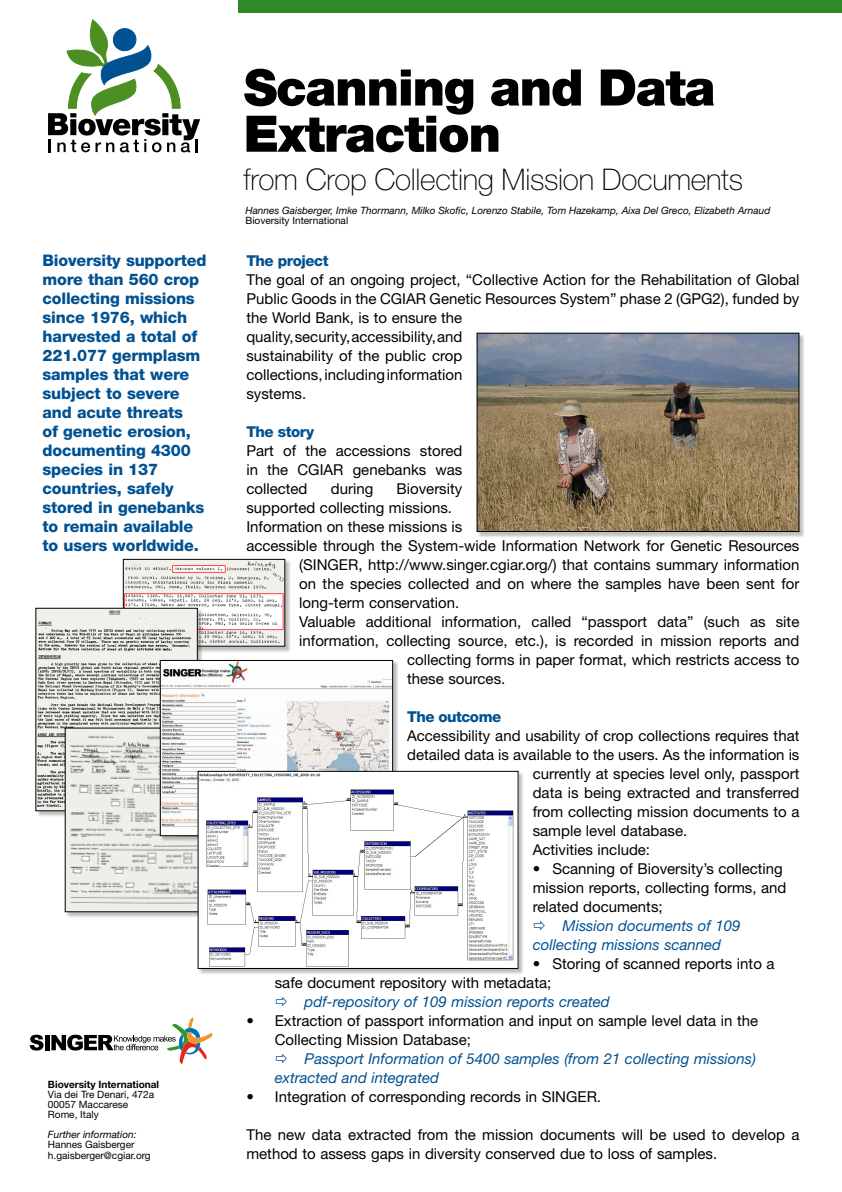
<style>
.page{position:relative;width:842px;height:1192px;background:#fff}
.page>*{position:absolute;margin:0;border:0;box-sizing:border-box;transform-origin:0 0}
.t1{font:900 50.4px/46.2px "Helvetica Neue LT Std";letter-spacing:-.025em;color:#000}
.t2{font:100 29.8px "Helvetica Neue LT Std";letter-spacing:-.01em;color:#000}
.t3{font:800 16px/19px "Helvetica Neue LT Std";letter-spacing:-.01em;color:#005192}
.t4{font:15px/19px "Helvetica Neue LT Std";color:#000}
.t5{font:italic 15px/19px "Helvetica Neue LT Std";color:#005192}
.t6{font:800 15px "Helvetica Neue LT Std";letter-spacing:-.03em;color:#005192}
.t7{font:italic 10.1px "Helvetica Neue LT Std";color:#000}
.t8{font:10.1px/10.1px "Helvetica Neue LT Std";color:#000}
.t9{font:700 10.1px "Helvetica Neue LT Std";color:#000}
</style>
<div class="page">
<div style="left:238px;top:0;width:604px;height:12px;background:#2e8a26"></div>
<svg style="left:48px;top:20px;width:152px;height:132px"></svg>
<div style="left:124px;top:560px;width:167px;height:93px;background:#000;opacity:.25"></div>
<img style="left:125px;top:561px;width:158px;height:83px">
<div style="left:123px;top:559px;width:162px;height:87px;border:1px solid #000"></div>
<img style="left:38px;top:610px;width:158px;height:199px">
<div style="left:36px;top:608px;width:162px;height:203px;border:1px solid #000"></div>
<svg style="left:30px;top:1035px;width:14px;height:16px"></svg>
<hr style="left:45px;top:1035px;width:4px;height:15px;background:#000">
<svg style="left:51px;top:1017px;width:162px;height:47px"></svg>
<div style="left:477px;top:333px;width:329px;height:205px;background:#000;opacity:.25"></div>
<img style="left:479px;top:335px;width:318px;height:195px">
<div style="left:477px;top:333px;width:322px;height:199px;border:1px solid #000"></div>
<div style="left:66px;top:729px;width:201px;height:189px;background:#000;opacity:.25"></div>
<img style="left:67px;top:730px;width:131px;height:180px">
<div style="left:161px;top:661px;width:238px;height:181px;background:#000;opacity:.25"></div>
<img style="left:162px;top:662px;width:229px;height:172px">
<div style="left:160px;top:660px;width:233px;height:176px;border:1px solid #000"></div>
<div style="left:198px;top:772px;width:327px;height:203px;background:#000;opacity:.25"></div>
<img style="left:200px;top:773px;width:317px;height:194px">
<div style="left:198px;top:771px;width:321px;height:198px;border:1px solid #000"></div>
<p class="t3" style="left:43px;top:251px;width:165px">Bioversity supported more than 560 crop collecting missions since 1976, which harvested a total of<br>221.077 germplasm samples that were subject to severe and acute threats<br>of genetic erosion, documenting 4300 species in 137 countries, safely stored in genebanks to remain available to users worldwide.</p>
<p class="t9" style="left:48px;top:1078px;width:113px">Bioversity International</p>
<p class="t8" style="left:48px;top:1089px;width:108px">Via dei Tre Denari, 472a<br>00057 Maccarese<br>Rome, Italy</p>
<p class="t7" style="left:48px;top:1129px;width:90px">Further information:</p>
<p class="t8" style="left:48px;top:1140px;width:104px">Hannes Gaisberger h.gaisberger@cgiar.org</p>
<h1 class="t1" style="left:244px;top:64px;width:473px">Scanning and Data<br>Extraction</h1>
<h2 class="t2" style="left:244px;top:162px;width:501px">from Crop Collecting Mission Documents</h2>
<p class="t7" style="left:245px;top:204px;width:526px">Hannes Gaisberger, Imke Thormann, Milko Skofic, Lorenzo Stabile, Tom Hazekamp, Aixa Del Greco, Elizabeth Arnaud</p>
<p class="t8" style="left:245px;top:215px;width:104px">Bioversity International</p>
<p class="t6" style="left:246px;top:252px;width:84px">The project</p>
<p class="t4" style="left:246px;top:270px;width:554px">The goal of an ongoing project, “Collective Action for the Rehabilitation of Global Public Goods in the CGIAR Genetic Resources System” phase 2 (GPG2), funded by the World Bank, is to ensure the<br>quality, security, accessibility, and<br>sustainability of the public crop<br>collections, including information<br>systems.</p>
<p class="t6" style="left:246px;top:423px;width:69px">The story</p>
<p class="t4" style="left:246px;top:441px;width:217px;text-align:justify">Part of the accessions stored in the CGIAR genebanks was collected</p>
<p class="t4" style="left:331px;top:479px;width:44px">during</p>
<p class="t4" style="left:397px;top:479px;width:67px">Bioversity</p>
<p class="t4" style="left:246px;top:498px;width:207px">supported collecting missions.</p>
<p class="t4" style="left:246px;top:517px;width:217px">Information on these missions is</p>
<p class="t4" style="left:246px;top:536px;width:554px">accessible through the System-wide Information Network for Genetic Resources</p>
<p class="t4" style="left:299px;top:555px;width:502px">(SINGER, http://www.singer.cgiar.org/) that contains summary information</p>
<p class="t4" style="left:299px;top:574px;width:502px">on the species collected and on where the samples have been sent for</p>
<p class="t4" style="left:299px;top:593px;width:162px">long-term conservation.</p>
<p class="t4" style="left:299px;top:612px;width:502px">Valuable additional information, called “passport data” (such as site</p>
<p class="t4" style="left:299px;top:631px;width:502px">information, collecting source, etc.), is recorded in mission reports and</p>
<p class="t4" style="left:407px;top:650px;width:394px">collecting forms in paper format, which restricts access to</p>
<p class="t4" style="left:407px;top:669px;width:100px">these sources.</p>
<p class="t6" style="left:407px;top:708px;width:96px">The outcome</p>
<p class="t4" style="left:407px;top:726px;width:394px">Accessibility and usability of crop collections requires that</p>
<p class="t4" style="left:407px;top:745px;width:394px">detailed data is available to the users. As the information is</p>
<p class="t4" style="left:533px;top:764px;width:268px">currently at species level only, passport</p>
<p class="t4" style="left:533px;top:783px;width:268px">data is being extracted and transferred</p>
<p class="t4" style="left:533px;top:802px;width:268px">from collecting mission documents to a</p>
<p class="t4" style="left:533px;top:821px;width:156px">sample level database.</p>
<p class="t4" style="left:533px;top:840px;width:119px">Activities include:</p>
<p class="t4" style="left:533px;top:859px;width:255px">• Scanning of Bioversity’s collecting mission reports, collecting forms, and related documents;</p>
<p class="t5" style="left:533px;top:916px;width:209px;text-indent:30px">Mission documents of 109 collecting missions scanned</p>
<p class="t4" style="left:275px;top:954px;width:501px;text-indent:258px">• Storing of scanned reports into a safe document repository with metadata;</p>
<p class="t5" style="left:305px;top:992px;width:307px">pdf-repository of 109 mission reports created</p>
<p class="t4" style="left:275px;top:1011px;width:485px;text-indent:-28px">• Extraction of passport information and input on sample level data in the<br>Collecting Mission Database;</p>
<p class="t5" style="left:275px;top:1049px;width:483px;text-indent:30px">Passport Information of 5400 samples (from 21 collecting missions) extracted and integrated</p>
<p class="t4" style="left:246px;top:1087px;width:356px">• Integration of corresponding records in SINGER.</p>
<p class="t4" style="left:246px;top:1125px;width:554px">The new data extracted from the mission documents will be used to develop a method to assess gaps in diversity conserved due to loss of samples.</p>
</div>
